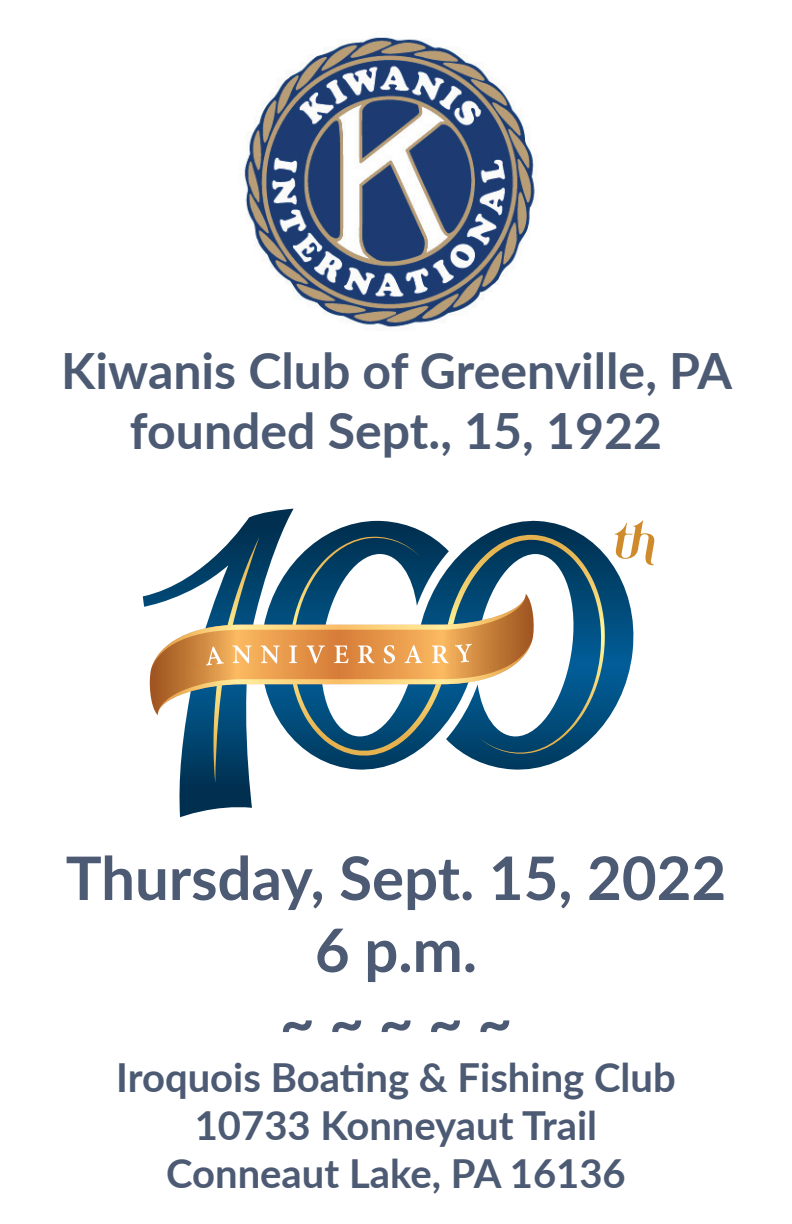
<style>
.page{position:relative;width:792px;height:1224px;background:#fff}
.page>*{position:absolute;margin:0;border:0;box-sizing:border-box;transform-origin:0 0}
.t1{font:700 60px/72px "Lato";color:#4c5a73;text-align:center}
.t2{font:700 50px/60px "Lato";color:#4c5a73;text-align:center}
.t3{font:700 40px/48px "Lato";color:#4c5a73;text-align:center}
</style>
<div class="page">
<img style="left:244px;top:37px;width:291px;height:291px">
<svg style="left:143px;top:509px;width:491px;height:308px"></svg>
<svg style="left:288px;top:535px;width:317px;height:221px"></svg>
<svg style="left:614px;top:520px;width:41px;height:45px"></svg>
<svg style="left:151px;top:594px;width:382px;height:121px"></svg>
<svg style="left:206px;top:537px;width:74px;height:246px"></svg>
<svg style="left:289px;top:646px;width:8px;height:17px"></svg>
<svg style="left:307px;top:646px;width:18px;height:17px"></svg>
<svg style="left:334px;top:646px;width:15px;height:17px"></svg>
<svg style="left:358px;top:646px;width:17px;height:17px"></svg>
<svg style="left:384px;top:645px;width:11px;height:18px"></svg>
<svg style="left:405px;top:645px;width:17px;height:18px"></svg>
<svg style="left:432px;top:646px;width:17px;height:17px"></svg>
<svg style="left:455px;top:644px;width:17px;height:18px"></svg>
<p class="t2" style="left:61px;top:338px;width:673px">Kiwanis Club of Greenville, PA founded Sept., 15, 1922</p>
<h1 class="t1" style="left:66px;top:840px;width:662px">Thursday, Sept. 15, 2022<br>6 p.m.<br>~ ~ ~ ~ ~</h1>
<p class="t3" style="left:116px;top:1052px;width:561px">Iroquois Boating &amp; Fishing Club<br>10733 Konneyaut Trail<br>Conneaut Lake, PA 16136</p>
</div>
